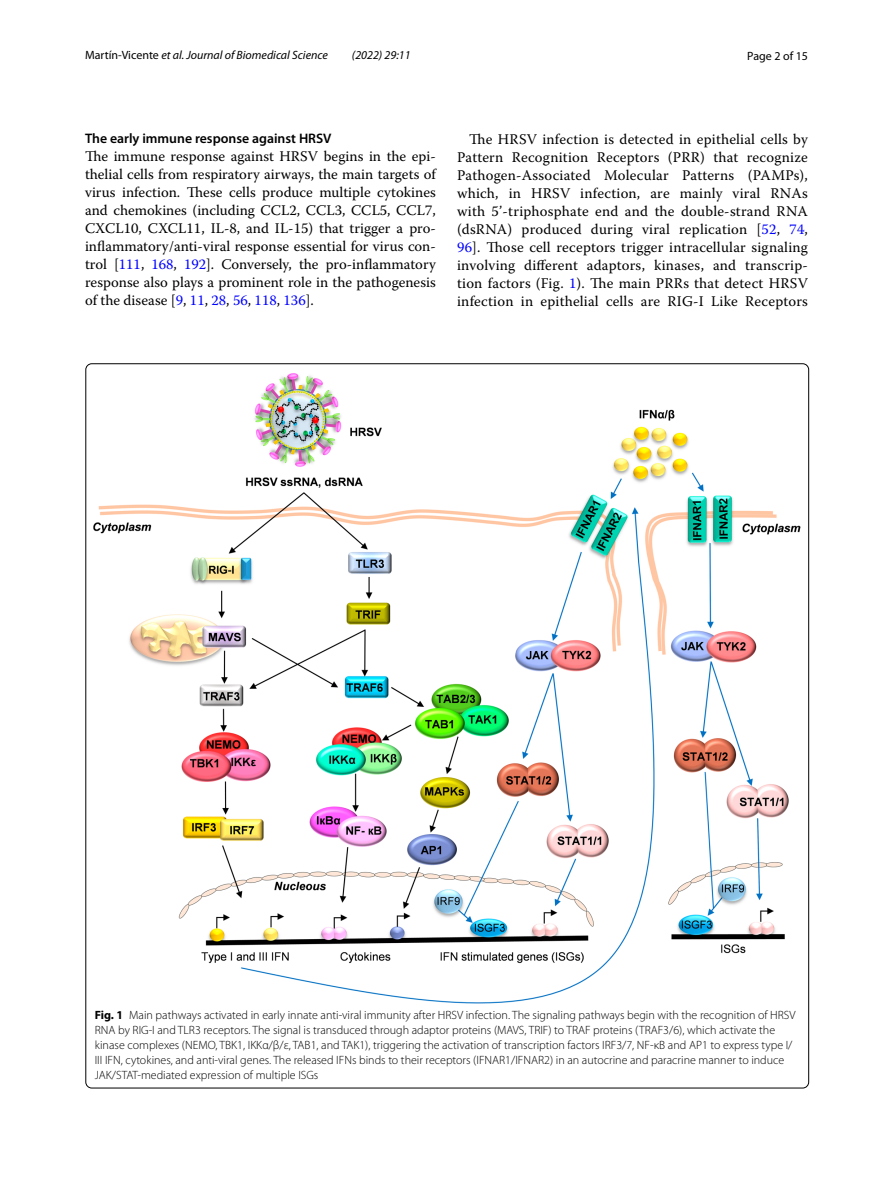
<style>
.page{position:relative;width:893px;height:1187px;background:#fff}
.page>*{position:absolute;margin:0;border:0;box-sizing:border-box;transform-origin:0 0}
.t1{font:14.7px/18px "Warnock Pro";letter-spacing:.005em;color:#000;text-align:justify}
.t2{font:600 13.8px "Myriad Pro";color:#000}
.t3{font:300 12px/15px "Myriad Pro";color:#000}
.t4{font:italic 12px "Myriad Pro";color:#000}
.t5{font:12px "Myriad Pro";color:#000}
.s1{font-style:normal}
.s2{color:#00f}
.s3{font-weight:700}
</style>
<div class="page">
<img style="left:94px;top:373px;width:707px;height:630px">
<p class="t4" style="left:85px;top:48px;width:244px"><span class="s1">Martín‑Vicente</span> et al. Journal of Biomedical Science</p>
<p class="t4" style="left:352px;top:48px;width:60px">(2022) 29:11</p>
<p class="t5" style="left:747px;top:48px;width:62px">Page 2 of 15</p>
<p class="t2" style="left:85px;top:130px;width:248px">The early immune response against HRSV</p>
<p class="t1" style="left:85px;top:147px;width:352px">The immune response against HRSV begins in the epi&shy;thelial cells from respiratory airways, the main targets of virus infection. These cells produce multiple cytokines and chemokines (including CCL2, CCL3, CCL5, CCL7, CXCL10, CXCL11, IL-8, and IL-15) that trigger a pro&shy;inflammatory/anti-viral response essential for virus con&shy;trol [<span class="s2">111</span>, <span class="s2">168</span>, <span class="s2">192</span>]. Conversely, the pro-inflammatory response also plays a prominent role in the pathogenesis of the disease [<span class="s2">9</span>, <span class="s2">11</span>, <span class="s2">28</span>, <span class="s2">56</span>, <span class="s2">118</span>, <span class="s2">136</span>].</p>
<p class="t1" style="left:457px;top:130px;width:352px;text-indent:12px">The HRSV infection is detected in epithelial cells by Pattern Recognition Receptors (PRR) that recognize Pathogen-Associated Molecular Patterns (PAMPs), which, in HRSV infection, are mainly viral RNAs with 5’-triphosphate end and the double-strand RNA (dsRNA) produced during viral replication [<span class="s2">52</span>, <span class="s2">74</span>, <span class="s2">96</span>]. Those cell receptors trigger intracellular signaling involving different adaptors, kinases, and transcrip&shy;tion factors (Fig. <span class="s2">1</span>). The main PRRs that detect HRSV infection in epithelial cells are RIG-I Like Receptors</p>
<p class="t3" style="left:95px;top:1007px;width:702px"><span class="s3">Fig. 1</span> Main pathways activated in early innate anti-viral immunity after HRSV infection. The signaling pathways begin with the recognition of HRSV RNA by RIG-I and TLR3 receptors. The signal is transduced through adaptor proteins (MAVS, TRIF) to TRAF proteins (TRAF3/6), which activate the kinase complexes (NEMO, TBK1, IKKα/β/ε, TAB1, and TAK1), triggering the activation of transcription factors IRF3/7, NF-κB and AP1 to express type I/ III IFN, cytokines, and anti-viral genes. The released IFNs binds to their receptors (IFNAR1/IFNAR2) in an autocrine and paracrine manner to induce JAK/STAT-mediated expression of multiple ISGs</p>
</div>
